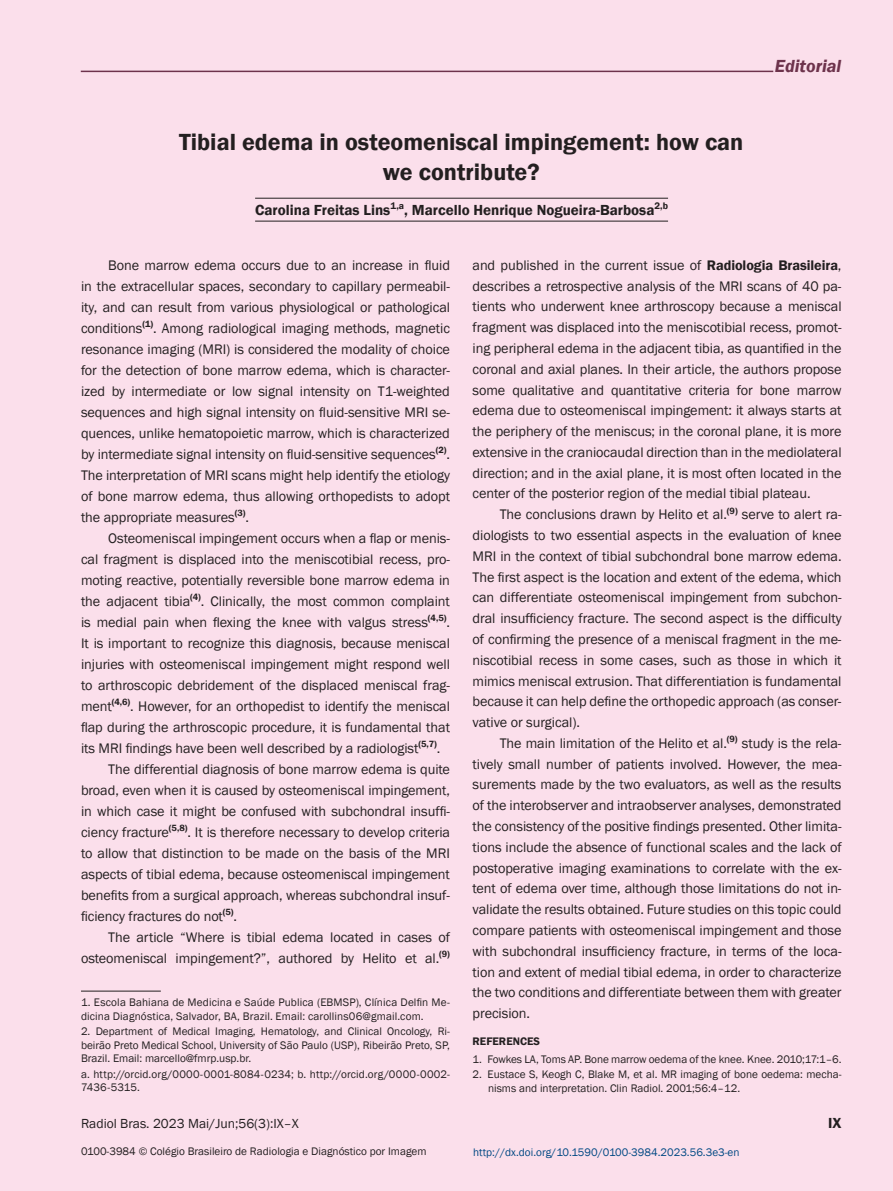
<style>
.page{position:relative;width:893px;height:1191px;background:#fbdfeb}
.page>*{position:absolute;margin:0;border:0;box-sizing:border-box;transform-origin:0 0}
.t1{font:600 24px/30px "Franklin Gothic";color:#231f20;text-align:center}
.t2{font:italic 600 18px "Franklin Gothic";color:#6d334c}
.t3{font:600 15px "Franklin Gothic";color:#231f20}
.t4{font:14.25px/20.9px "Franklin Gothic";letter-spacing:-.005em;color:#231f20;text-align:justify}
.t5{font:13.5px "Franklin Gothic";color:#231f20}
.t6{font:11.25px/13.5px "Franklin Gothic";color:#231f20}
.t7{font:11.25px "Franklin Gothic";color:#014984}
.t8{font:600 11.25px "Franklin Gothic";color:#231f20}
.s1{font-weight:600}
</style>
<div class="page">
<hr style="left:255px;top:198px;width:413px;height:1px;background:#231f20">
<hr style="left:255px;top:221px;width:413px;height:1px;background:#231f20">
<hr style="left:81px;top:990px;width:80px;height:1px;background:#231f20">
<hr style="left:81px;top:71px;width:692px;height:1px;background:#6d334c">
<h1 class="t1" style="left:179px;top:127px;width:566px">Tibial edema in osteomeniscal impingement: how can we contribute?</h1>
<p class="t3" style="left:255px;top:201px;width:414px">Carolina Freitas Lins<sup>1,a</sup>, Marcello Henrique Nogueira-Barbosa<sup>2,b</sup></p>
<p class="t2" style="left:775px;top:54px;width:68px">Editorial</p>
<p class="t4" style="left:81px;top:255px;width:371px;text-indent:27px">Bone marrow edema occurs due to an increase in fluid in the extracellular spaces, secondary to capillary permeabil&shy;ity, and can result from various physiological or pathological conditions<sup>(1)</sup>. Among radiological imaging methods, magnetic resonance imaging (MRI) is considered the modality of choice for the detection of bone marrow edema, which is character&shy;ized by intermediate or low signal intensity on T1-weighted sequences and high signal intensity on fluid-sensitive MRI se&shy;quences, unlike hematopoietic marrow, which is characterized by intermediate signal intensity on fluid-sensitive sequences<sup>(2)</sup>.<br>The interpretation of MRI scans might help identify the etiology of bone marrow edema, thus allowing orthopedists to adopt the appropriate measures<sup>(3)</sup>.</p>
<p class="t4" style="left:108px;top:528px;width:343px">Osteomeniscal impingement occurs when a flap or menis-</p>
<p class="t4" style="left:81px;top:549px;width:370px">cal fragment is displaced into the meniscotibial recess, pro-</p>
<p class="t4" style="left:81px;top:570px;width:370px">moting reactive, potentially reversible bone marrow edema in</p>
<p class="t4" style="left:81px;top:591px;width:370px">the adjacent tibia<sup>(4)</sup>. Clinically, the most common complaint</p>
<p class="t4" style="left:81px;top:612px;width:370px">is medial pain when flexing the knee with valgus stress<sup>(4,5)</sup>.</p>
<p class="t4" style="left:81px;top:633px;width:370px">It is important to recognize this diagnosis, because meniscal</p>
<p class="t4" style="left:81px;top:654px;width:370px">injuries with osteomeniscal impingement might respond well</p>
<p class="t4" style="left:81px;top:675px;width:371px">to arthroscopic debridement of the displaced meniscal frag-</p>
<p class="t4" style="left:81px;top:696px;width:371px">ment<sup>(4,6)</sup>. However, for an orthopedist to identify the meniscal</p>
<p class="t4" style="left:81px;top:717px;width:371px">flap during the arthroscopic procedure, it is fundamental that</p>
<p class="t4" style="left:81px;top:738px;width:361px">its MRI findings have been well described by a radiologist<sup>(5,7)</sup>.</p>
<p class="t4" style="left:108px;top:759px;width:343px">The differential diagnosis of bone marrow edema is quite</p>
<p class="t4" style="left:81px;top:780px;width:371px">broad, even when it is caused by osteomeniscal impingement,</p>
<p class="t4" style="left:81px;top:801px;width:370px">in which case it might be confused with subchondral insuffi-</p>
<p class="t4" style="left:81px;top:822px;width:371px">ciency fracture<sup>(5,8)</sup>. It is therefore necessary to develop criteria</p>
<p class="t4" style="left:81px;top:843px;width:370px">to allow that distinction to be made on the basis of the MRI</p>
<p class="t4" style="left:81px;top:864px;width:370px">aspects of tibial edema, because osteomeniscal impingement</p>
<p class="t4" style="left:81px;top:885px;width:371px">benefits from a surgical approach, whereas subchondral insuf-</p>
<p class="t4" style="left:81px;top:906px;width:158px">ficiency fractures do not<sup>(5)</sup>.</p>
<p class="t4" style="left:108px;top:927px;width:343px">The article “Where is tibial edema located in cases of</p>
<p class="t4" style="left:81px;top:948px;width:370px">osteomeniscal impingement?”, authored by Helito et al.<sup>(9)</sup></p>
<p class="t6" style="left:81px;top:996px;width:370px">1. Escola Bahiana de Medicina e Saúde Publica (EBMSP), Clínica Delfin Me&shy;dicina Diagnóstica, Salvador, BA, Brazil. Email: carollins06@gmail.com.</p>
<p class="t6" style="left:81px;top:1025px;width:370px;text-align:justify">2. Department of Medical Imaging, Hematology, and Clinical Oncology, Ri&shy;beirão Preto Medical School, University of São Paulo (USP), Ribeirão Preto, SP, Brazil. Email: marcello@fmrp.usp.br.</p>
<p class="t6" style="left:81px;top:1067px;width:370px">a. http://orcid.org/0000-0001-8084-0234; b. http://orcid.org/0000-0002-<br>7436-5315.</p>
<p class="t4" style="left:472px;top:255px;width:371px">and published in the current issue of <span class="s1">Radiologia Brasileira</span>, describes a retrospective analysis of the MRI scans of 40 pa&shy;tients who underwent knee arthroscopy because a meniscal fragment was displaced into the meniscotibial recess, promot&shy;ing peripheral edema in the adjacent tibia, as quantified in the coronal and axial planes. In their article, the authors propose some qualitative and quantitative criteria for bone marrow edema due to osteomeniscal impingement: it always starts at the periphery of the meniscus; in the coronal plane, it is more extensive in the craniocaudal direction than in the mediolateral direction; and in the axial plane, it is most often located in the center of the posterior region of the medial tibial plateau.</p>
<p class="t4" style="left:473px;top:504px;width:371px;text-indent:27px">The conclusions drawn by Helito et al.<sup>(9)</sup> serve to alert ra&shy;diologists to two essential aspects in the evaluation of knee MRI in the context of tibial subchondral bone marrow edema.<br>The first aspect is the location and extent of the edema, which can differentiate osteomeniscal impingement from subchon&shy;dral insufficiency fracture. The second aspect is the difficulty of confirming the presence of a meniscal fragment in the me&shy;niscotibial recess in some cases, such as those in which it mimics meniscal extrusion. That differentiation is fundamental because it can help define the orthopedic approach (as conser&shy;vative or surgical).</p>
<p class="t4" style="left:473px;top:733px;width:371px;text-indent:27px">The main limitation of the Helito et al.<sup>(9)</sup> study is the rela&shy;tively small number of patients involved. However, the mea&shy;surements made by the two evaluators, as well as the results of the interobserver and intraobserver analyses, demonstrated the consistency of the positive findings presented. Other limita&shy;tions include the absence of functional scales and the lack of postoperative imaging examinations to correlate with the ex&shy;tent of edema over time, although those limitations do not in&shy;validate the results obtained. Future studies on this topic could compare patients with osteomeniscal impingement and those with subchondral insufficiency fracture, in terms of the loca&shy;tion and extent of medial tibial edema, in order to characterize the two conditions and differentiate between them with greater precision.</p>
<p class="t8" style="left:472px;top:1034px;width:69px">REFERENCES</p>
<p class="t6" style="left:472px;top:1052px;width:371px">1. Fowkes LA, Toms AP. Bone marrow oedema of the knee. Knee. 2010;17:1–6.</p>
<p class="t6" style="left:488px;top:1067px;width:355px;text-indent:-16px">2. Eustace S, Keogh C, Blake M, et al. MR imaging of bone oedema: mecha&shy;nisms and interpretation. Clin Radiol. 2001;56:4–12.</p>
<p class="t5" style="left:81px;top:1114px;width:219px">Radiol Bras. 2023 Mai/Jun;56(3):IX–X</p>
<p class="t3" style="left:828px;top:1113px;width:15px">IX</p>
<p class="t6" style="left:81px;top:1145px;width:347px">0100-3984 © Colégio Brasileiro de Radiologia e Diagnóstico por Imagem</p>
<p class="t7" style="left:473px;top:1144px;width:268px">http://dx.doi.org/10.1590/0100-3984.2023.56.3e3-en</p>
</div>
